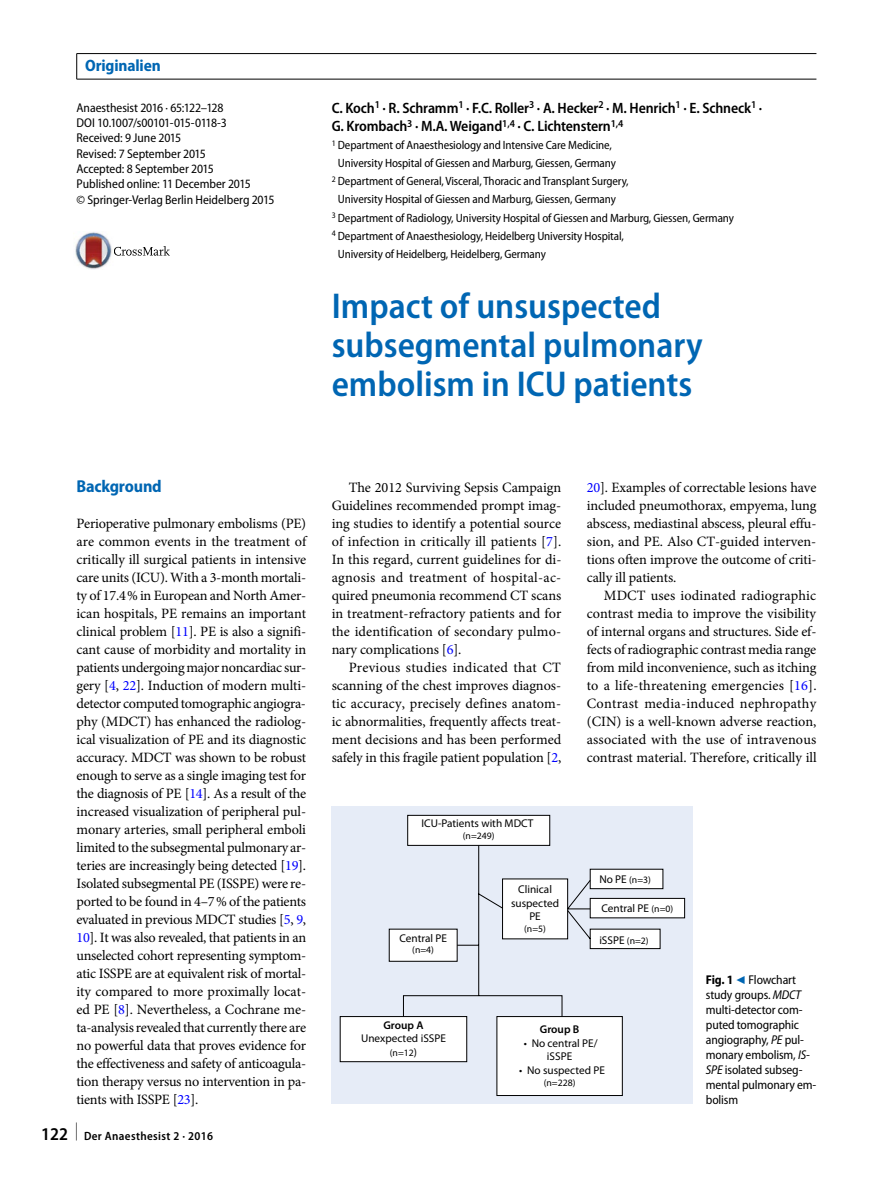
<style>
.page{position:relative;width:893px;height:1187px;background:#fff}
.page>*{position:absolute;margin:0;border:0;box-sizing:border-box;transform-origin:0 0}
.t1{font:600 semi-condensed 36px/39px "Myriad Pro";color:#0066b3}
.t2{font:700 semi-condensed 17.25px "Myriad Pro";letter-spacing:-.01em;color:#0066b3}
.t3{font:700 semi-condensed 16.5px "Myriad Pro";letter-spacing:-.005em;color:#0066b3}
.t4{font:600 semi-condensed 15px/18px "Myriad Pro";letter-spacing:-.01em;color:#000}
.t5{font:14.25px/18px "Minion Pro";letter-spacing:-.01em;color:#000;text-align:justify}
.t6{font:semi-condensed 12.75px/15px "Myriad Pro";letter-spacing:-.01em;color:#000}
.t7{font:semi-condensed 12px "Myriad Pro";letter-spacing:-.01em;color:#000}
.t8{font:600 semi-condensed 12px "Myriad Pro";letter-spacing:.03em;color:#000}
.t9{font:11.25px/13.5px "Myriad Pro";color:#000;text-align:center}
.t10{font:600 11.25px "Myriad Pro";color:#000}
.t11{font:9.75px "Myriad Pro";color:#000}
.s1{color:#00f}
.s2{font-size:18px}
.s3{font-size:11.25px}
.s4{font-size:9.75px}
.s5{font-weight:700}
.s6{font-family:"Blik Buttons";font-stretch:normal;font-size:13.5px;color:#0066b3}
.s7{font-style:italic}
</style>
<div class="page">
<div style="left:332px;top:806px;width:361px;height:297px;background:#e6ecf7"></div>
<div style="left:407px;top:814px;width:143px;height:31px;background:#fff;border:1px solid #000"></div>
<div style="left:590px;top:897px;width:95px;height:21px;background:#fff;border:1px solid #000"></div>
<svg style="left:661px;top:868px;width:2px;height:21px"></svg>
<div style="left:340px;top:1016px;width:127px;height:45px;background:#fff"></div>
<div style="left:389px;top:928px;width:68px;height:33px;background:#fff"></div>
<div style="left:496px;top:1016px;width:127px;height:79px;background:#fff"></div>
<svg style="left:403px;top:844px;width:258px;height:173px"></svg>
<svg style="left:114px;top:246px;width:56px;height:10px"></svg>
<img style="left:75px;top:232px;width:37px;height:37px">
<hr style="left:77px;top:53px;width:739px;height:1px;background:#000">
<hr style="left:77px;top:79px;width:739px;height:1px;background:#000">
<svg style="left:76px;top:54px;width:1px;height:25px"></svg>
<p class="t3" style="left:85px;top:57px;width:77px">Originalien</p>
<p class="t6" style="left:77px;top:100px;width:199px">Anaesthesist 2016 · 65:122–128<br>DOI 10.1007/s00101-015-0118-3<br>Received: 9 June 2015<br>Revised: 7 September 2015<br>Accepted: 8 September 2015<br>Published online: 11 December 2015<br>© Springer-Verlag Berlin Heidelberg 2015</p>
<p class="t4" style="left:332px;top:100px;width:432px">C. Koch<sup>1</sup> · R. Schramm<sup>1</sup> · F.C. Roller<sup>3</sup> · A. Hecker<sup>2</sup> · M. Henrich<sup>1</sup> · E. Schneck<sup>1</sup> ·<br>G. Krombach<sup>3</sup> · M.A. Weigand<sup>1,4</sup> · C. Lichtenstern<sup>1,4</sup></p>
<p class="t7" style="left:332px;top:139px;width:282px"><sup>1</sup> Department of Anaesthesiology and Intensive Care Medicine,</p>
<p class="t7" style="left:338px;top:157px;width:280px">University Hospital of Giessen and Marburg, Giessen, Germany</p>
<p class="t7" style="left:332px;top:175px;width:299px"><sup>2</sup> Department of General, Visceral, Thoracic and Transplant Surgery,</p>
<p class="t7" style="left:338px;top:193px;width:280px">University Hospital of Giessen and Marburg, Giessen, Germany</p>
<p class="t7" style="left:332px;top:211px;width:404px"><sup>3</sup> Department of Radiology, University Hospital of Giessen and Marburg, Giessen, Germany</p>
<p class="t7" style="left:332px;top:229px;width:294px"><sup>4</sup> Department of Anaesthesiology, Heidelberg University Hospital,</p>
<p class="t7" style="left:338px;top:247px;width:210px">University of Heidelberg, Heidelberg, Germany</p>
<h1 class="t1" style="left:332px;top:287px;width:373px">Impact of unsuspected subsegmental pulmonary embolism in ICU patients</h1>
<p class="t2" style="left:77px;top:476px;width:87px">Background</p>
<p class="t5" style="left:77px;top:514px;width:231px">Perioperative pulmonary embolisms (PE) are common events in the treatment of critically ill surgical patients in intensive care units (ICU). With a 3-month mortali&shy;ty of 17.4% in European and North Amer&shy;ican hospitals, PE remains an important clinical problem [<span class="s1">11</span>]. PE is also a signifi&shy;cant cause of morbidity and mortality in patients undergoing major noncardiac sur&shy;gery [<span class="s1">4</span>, <span class="s1">22</span>]. Induction of modern multi&shy;detector computed tomographic angiogra&shy;phy (MDCT) has enhanced the radiolog&shy;ical visualization of PE and its diagnostic accuracy. MDCT was shown to be robust enough to serve as a single imaging test for the diagnosis of PE [<span class="s1">14</span>]. As a result of the increased visualization of peripheral pul&shy;monary arteries, small peripheral emboli limited to the subsegmental pulmonary ar&shy;teries are increasingly being detected [<span class="s1">19</span>].<br>Isolated subsegmental PE (ISSPE) were re&shy;ported to be found in 4–7% of the patients evaluated in previous MDCT studies [<span class="s1">5</span>, <span class="s1">9</span>, <span class="s1">10</span>]. It was also revealed, that patients in an unselected cohort representing symptom&shy;atic ISSPE are at equivalent risk of mortal&shy;ity compared to more proximally locat&shy;ed PE [<span class="s1">8</span>]. Nevertheless, a Cochrane me&shy;ta-analysis revealed that currently there are no powerful data that proves evidence for the effectiveness and safety of anticoagula&shy;tion therapy versus no intervention in pa&shy;tients with ISSPE [<span class="s1">23</span>].</p>
<p class="t8" style="left:41px;top:1129px;width:174px"><span class="s2">122 </span><sup>|</sup> Der Anaesthesist 2 · 2016</p>
<p class="t5" style="left:332px;top:478px;width:231px;text-indent:17px">The 2012 Surviving Sepsis Campaign Guidelines recommended prompt imag&shy;ing studies to identify a potential source of infection in critically ill patients [<span class="s1">7</span>].<br>In this regard, current guidelines for di&shy;agnosis and treatment of hospital-ac&shy;quired pneumonia recommend CT scans in treatment-refractory patients and for the identification of secondary pulmo&shy;nary complications [<span class="s1">6</span>].</p>
<p class="t5" style="left:332px;top:658px;width:231px;text-indent:17px">Previous studies indicated that CT scanning of the chest improves diagnos&shy;tic accuracy, precisely defines anatom&shy;ic abnormalities, frequently affects treat&shy;ment decisions and has been performed safely in this fragile patient population [<span class="s1">2</span>,</p>
<p class="t9" style="left:421px;top:816px;width:114px">ICU-Patients with MDCT</p>
<p class="t11" style="left:463px;top:829px;width:33px">(n=249)</p>
<p class="t9" style="left:399px;top:931px;width:49px">Central PE</p>
<p class="t11" style="left:412px;top:944px;width:23px">(n=4)</p>
<p class="t9" style="left:511px;top:882px;width:49px">Clinical suspected<br>PE</p>
<p class="t11" style="left:524px;top:922px;width:23px">(n=5)</p>
<p class="t5" style="left:587px;top:478px;width:231px"><span class="s1">20</span>]. Examples of correctable lesions have included pneumothorax, empyema, lung abscess, mediastinal abscess, pleural effu&shy;sion, and PE. Also CT-guided interven&shy;tions often improve the outcome of criti&shy;cally ill patients.</p>
<p class="t5" style="left:587px;top:586px;width:231px;text-indent:17px">MDCT uses iodinated radiographic contrast media to improve the visibility of internal organs and structures. Side ef&shy;fects of radiographic contrast media range from mild inconvenience, such as itching to a life-threatening emergencies [<span class="s1">16</span>].<br>Contrast media-induced nephropathy (CIN) is a well-known adverse reaction, associated with the use of intravenous contrast material. Therefore, critically ill</p>
<p class="t11" style="left:599px;top:874px;width:53px"><span class="s3">No PE</span> (n=3)</p>
<p class="t9" style="left:602px;top:901px;width:73px">Central PE <span class="s4">(n=0)</span></p>
<p class="t9" style="left:599px;top:932px;width:51px">iSSPE <span class="s4">(n=2)</span></p>
<p class="t10" style="left:383px;top:1017px;width:42px">Group A</p>
<p class="t9" style="left:361px;top:1031px;width:86px">Unexpected iSSPE</p>
<p class="t11" style="left:390px;top:1046px;width:29px">(n=12<span class="s3">)</span></p>
<p class="t10" style="left:540px;top:1022px;width:41px">Group B</p>
<p class="t9" style="left:524px;top:1036px;width:75px">• No central PE/ iSSPE</p>
<p class="t9" style="left:519px;top:1063px;width:87px">• No suspected PE</p>
<p class="t11" style="left:544px;top:1076px;width:33px">(n=228)</p>
<p class="t6" style="left:706px;top:972px;width:112px"><span class="s5">Fig. 1</span> <span class="s6">9</span> Flowchart study groups. <span class="s7">MDCT </span>multi-detector com&shy;puted tomographic angiography, <span class="s7">PE</span> pul&shy;monary embolism, <span class="s7">IS-<br>SPE</span> isolated subseg&shy;mental pulmonary em&shy;bolism</p>
</div>
